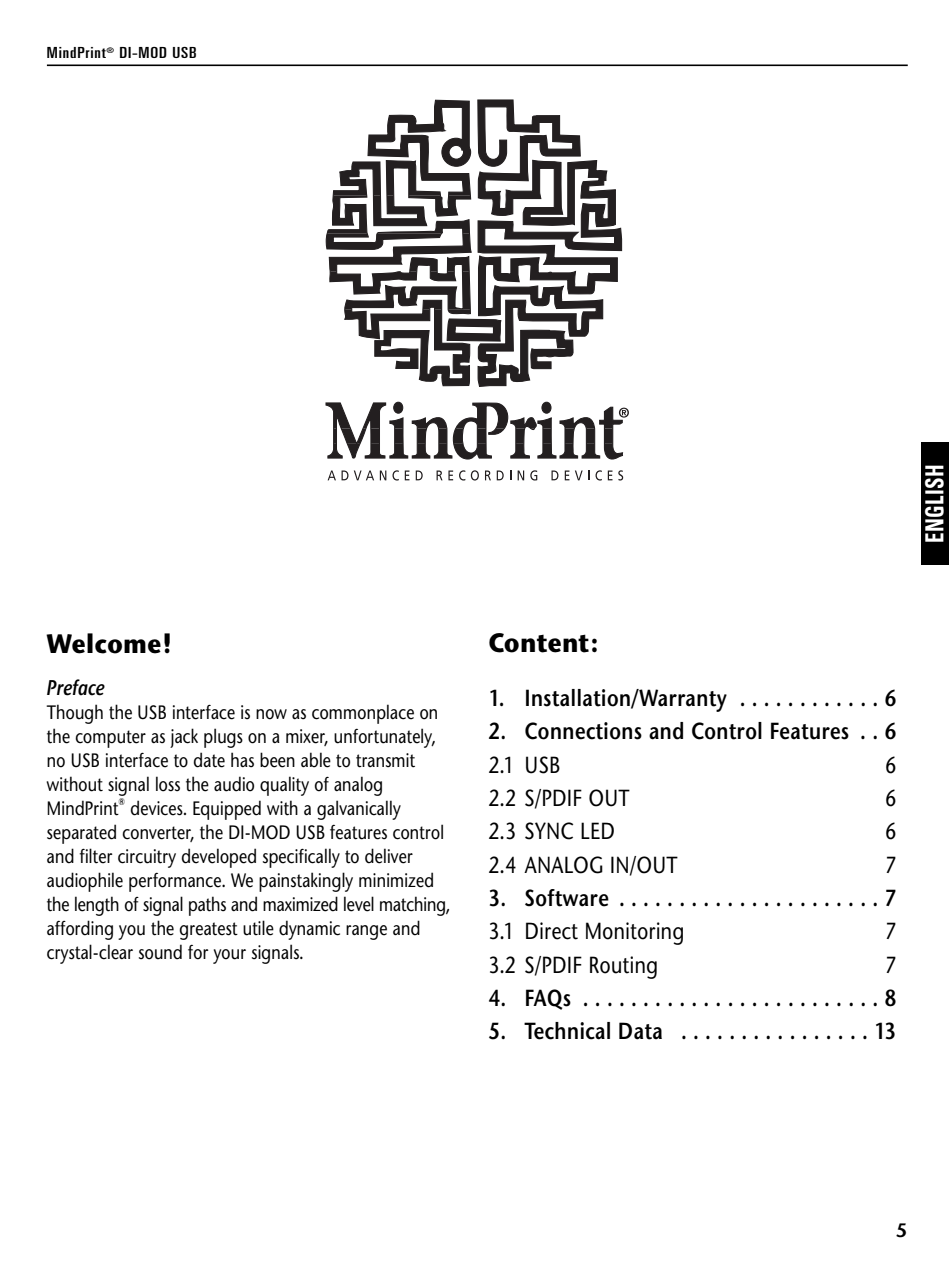
<style>
.page{position:relative;width:949px;height:1269px;background:#fff}
.page>*{position:absolute;margin:0;border:0;box-sizing:border-box;transform-origin:0 0}
.t1{font:700 26.32px "Stone Sans BQ";letter-spacing:.035em;color:#000;scale:.9 1}
.t2{font:700 condensed 24.97px "Univers";letter-spacing:.015em;color:#fff;scale:.83 1}
.t3{font:600 22.95px "Stone Sans BQ";letter-spacing:.03em;color:#000;scale:.83 1}
.t4{font:500 22.95px "Stone Sans BQ";letter-spacing:.03em;color:#000;scale:.83 1}
.t5{font:italic 600 21.15px "Stone Sans BQ";letter-spacing:.015em;color:#000;scale:.83 1}
.t6{font:500 19.12px/23.8px "Stone Sans BQ";letter-spacing:.015em;color:#000;scale:.83 1}
.t7{font:600 19.12px "Stone Sans BQ";color:#000}
.t8{font:ultra-condensed 15.3px "Univers";letter-spacing:.045em;color:#000;scale:1.25 1}
.t9{font:500 9.67px "Stone Sans BQ";color:#000;scale:.83 1}
</style>
<div class="page">
<svg style="left:46px;top:64px;width:902px;height:501px"></svg>
<p class="t8" style="left:47px;top:47px;width:121px">MindPrint<sup>®</sup> DI-MOD USB</p>
<h1 class="t1" style="left:47px;top:633px;width:139px">Welcome!</h1>
<p class="t5" style="left:47px;top:678px;width:71px">Preface</p>
<p class="t6" style="left:47px;top:702px;width:473px">Though the USB interface is now as commonplace on the computer as jack plugs on a mixer, unfortunately, no USB interface to date has been able to transmit without signal loss the audio quality of analog MindPrint</p>
<p class="t9" style="left:119px;top:798px;width:10px">®</p>
<p class="t6" style="left:47px;top:798px;width:487px;text-indent:83px">devices. Equipped with a galvanically separated converter, the DI-MOD USB features control and filter circuitry developed specifically to deliver audiophile performance. We painstakingly minimized the length of signal paths and maximized level matching, affording you the greatest utile dynamic range and crystal-clear sound for your signals.</p>
<h2 class="t2" style="left:925px;top:542px;width:95px;rotate:-90deg">ENGLISH</h2>
<h1 class="t1" style="left:488px;top:632px;width:123px">Content:</h1>
<p class="t3" style="left:488px;top:689px;width:493px">1. Installation/Warranty . . . . . . . . . . . . 6</p>
<p class="t3" style="left:488px;top:722px;width:492px">2. Connections and Control Features . . 6</p>
<p class="t4" style="left:488px;top:756px;width:88px">2.1 USB</p>
<p class="t4" style="left:885px;top:756px;width:14px">6</p>
<p class="t4" style="left:488px;top:789px;width:171px">2.2 S/PDIF OUT</p>
<p class="t4" style="left:885px;top:789px;width:14px">6</p>
<p class="t4" style="left:488px;top:822px;width:154px">2.3 SYNC LED</p>
<p class="t4" style="left:885px;top:822px;width:14px">6</p>
<p class="t4" style="left:488px;top:856px;width:229px">2.4 ANALOG IN/OUT</p>
<p class="t4" style="left:885px;top:856px;width:14px">7</p>
<p class="t3" style="left:488px;top:889px;width:492px">3. Software . . . . . . . . . . . . . . . . . . . . . . 7</p>
<p class="t4" style="left:488px;top:922px;width:237px">3.1 Direct Monitoring</p>
<p class="t4" style="left:885px;top:922px;width:14px">7</p>
<p class="t4" style="left:488px;top:956px;width:206px">3.2 S/PDIF Routing</p>
<p class="t4" style="left:885px;top:956px;width:14px">7</p>
<p class="t3" style="left:488px;top:989px;width:493px">4. FAQs . . . . . . . . . . . . . . . . . . . . . . . . . 8</p>
<p class="t3" style="left:488px;top:1022px;width:493px">5. Technical Data . . . . . . . . . . . . . . . . 13</p>
<p class="t7" style="left:896px;top:1223px;width:13px">5</p>
</div>
